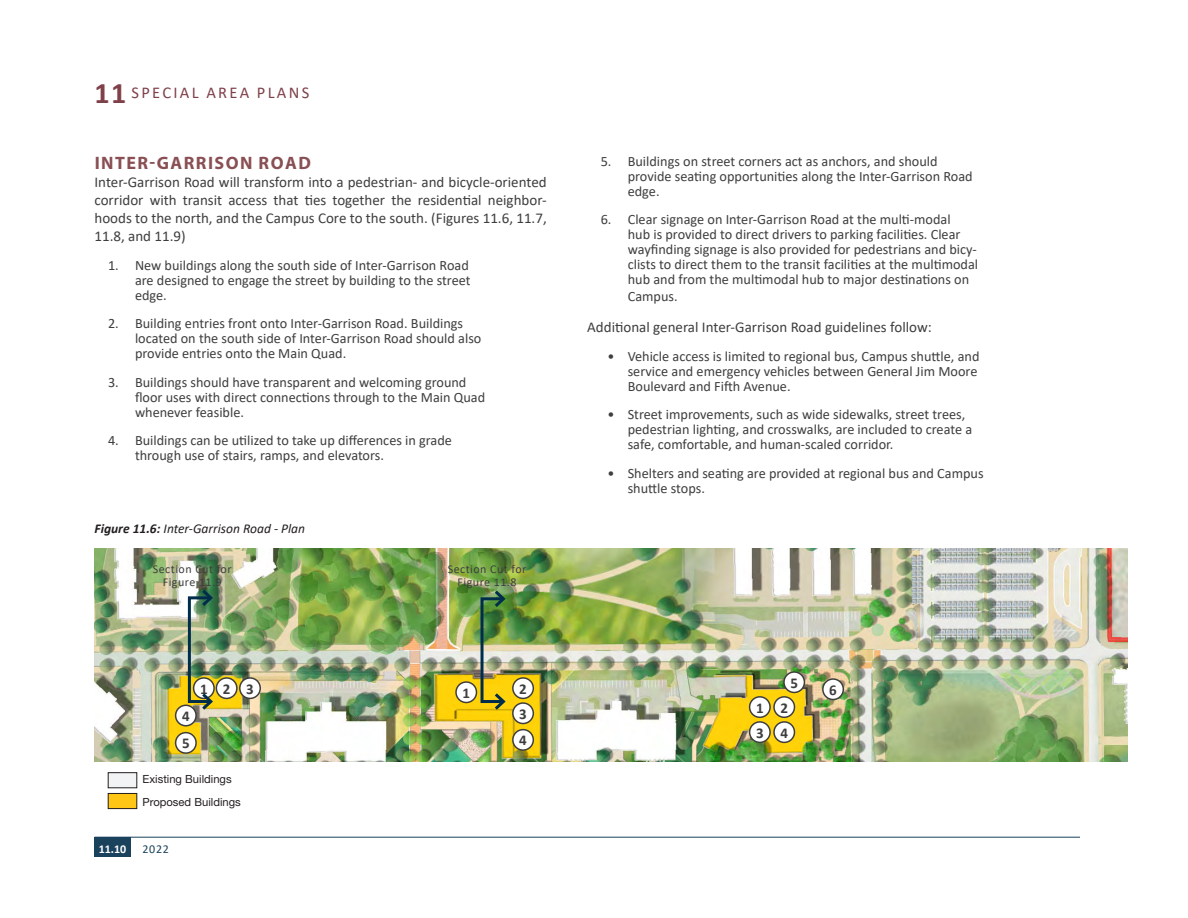
<style>
.page{position:relative;width:1188px;height:918px;background:#fff}
.page>*{position:absolute;margin:0;border:0;box-sizing:border-box;transform-origin:0 0}
.Heading_1{font:700 18px "Myriad Pro";letter-spacing:.08em;color:#894f54}
.t1{font:16.5px "Calibri";letter-spacing:.14em;color:#7f4049}
.body_text{font:15px/18px "Calibri";color:#3e3e3f;text-align:justify}
.body_text-2{font:700 15px "Calibri";color:#3e3e3f}
.t2{font:14.25px/15px "Calibri";color:#3e3e3f}
.t3{font:italic 13.5px "Calibri";color:#231f20}
.table_text{font:12px "Calibri";letter-spacing:.04em;color:#3e3e3f}
.t4{font:700 12px "Calibri";color:#fff}
.t5{font:12px "Calibri";color:#1a425d}
.table_text_TDM{font:11.25px "Helvetica Neue LT Std";color:#231f20}
.s1{font-weight:700;font-size:30px}
.s2{font-weight:700}
</style>
<div class="page">
<hr style="left:94px;top:837px;width:986px;height:1px;background:#1a425d">
<div style="left:94px;top:837px;width:37px;height:19px;background:#1a425d"></div>
<div style="left:108px;top:773px;width:29px;height:15px;background:#f2f3f4"></div>
<div style="left:108px;top:772px;width:29px;height:16px;border:1px solid #231f20"></div>
<div style="left:108px;top:793px;width:29px;height:16px;background:#ffc615"></div>
<div style="left:108px;top:793px;width:29px;height:16px;border:1px solid #231f20"></div>
<img style="left:94px;top:548px;width:1034px;height:214px">
<div style="left:774px;top:722px;width:20px;height:20px;background:#fff;border-radius:50%"></div>
<div style="left:773px;top:721px;width:22px;height:22px;border:2px solid #3e3e3f;border-radius:50%"></div>
<div style="left:513px;top:730px;width:20px;height:20px;background:#fff;border-radius:50%"></div>
<div style="left:512px;top:729px;width:22px;height:22px;border:2px solid #3e3e3f;border-radius:50%"></div>
<div style="left:176px;top:705px;width:20px;height:21px;background:#fff;border-radius:50%"></div>
<div style="left:175px;top:705px;width:22px;height:22px;border:2px solid #3e3e3f;border-radius:50%"></div>
<div style="left:750px;top:722px;width:20px;height:20px;background:#fff;border-radius:50%"></div>
<div style="left:749px;top:721px;width:22px;height:22px;border:2px solid #3e3e3f;border-radius:50%"></div>
<div style="left:513px;top:703px;width:20px;height:21px;background:#fff;border-radius:50%"></div>
<div style="left:512px;top:702px;width:22px;height:22px;border:2px solid #3e3e3f;border-radius:50%"></div>
<div style="left:240px;top:678px;width:20px;height:20px;background:#fff;border-radius:50%"></div>
<div style="left:239px;top:677px;width:22px;height:22px;border:2px solid #3e3e3f;border-radius:50%"></div>
<div style="left:774px;top:697px;width:20px;height:20px;background:#fff;border-radius:50%"></div>
<div style="left:773px;top:696px;width:22px;height:22px;border:2px solid #3e3e3f;border-radius:50%"></div>
<div style="left:513px;top:678px;width:20px;height:20px;background:#fff;border-radius:50%"></div>
<div style="left:512px;top:677px;width:22px;height:22px;border:2px solid #3e3e3f;border-radius:50%"></div>
<div style="left:216px;top:678px;width:21px;height:20px;background:#fff;border-radius:50%"></div>
<div style="left:216px;top:677px;width:22px;height:22px;border:2px solid #3e3e3f;border-radius:50%"></div>
<div style="left:750px;top:697px;width:20px;height:20px;background:#fff;border-radius:50%"></div>
<div style="left:749px;top:696px;width:22px;height:22px;border:2px solid #3e3e3f;border-radius:50%"></div>
<div style="left:456px;top:682px;width:20px;height:21px;background:#fff;border-radius:50%"></div>
<div style="left:455px;top:681px;width:22px;height:22px;border:2px solid #3e3e3f;border-radius:50%"></div>
<div style="left:194px;top:678px;width:20px;height:20px;background:#fff;border-radius:50%"></div>
<div style="left:193px;top:677px;width:22px;height:22px;border:2px solid #3e3e3f;border-radius:50%"></div>
<div style="left:784px;top:672px;width:20px;height:20px;background:#fff;border-radius:50%"></div>
<div style="left:783px;top:671px;width:22px;height:22px;border:2px solid #3e3e3f;border-radius:50%"></div>
<div style="left:176px;top:733px;width:20px;height:20px;background:#fff;border-radius:50%"></div>
<div style="left:175px;top:732px;width:22px;height:22px;border:2px solid #3e3e3f;border-radius:50%"></div>
<div style="left:823px;top:679px;width:20px;height:21px;background:#fff;border-radius:50%"></div>
<div style="left:822px;top:678px;width:22px;height:22px;border:2px solid #3e3e3f;border-radius:50%"></div>
<div style="left:481px;top:597px;width:24px;height:106px;border:3px solid #002d4b"></div>
<svg style="left:492px;top:587px;width:16px;height:23px"></svg>
<svg style="left:492px;top:690px;width:16px;height:23px"></svg>
<div style="left:188px;top:596px;width:24px;height:107px;border:3px solid #002d4b"></div>
<svg style="left:199px;top:587px;width:16px;height:22px"></svg>
<svg style="left:199px;top:690px;width:16px;height:23px"></svg>
<p class="t1" style="left:94px;top:81px;width:216px"><span class="s1">11</span> SPECIAL AREA PLANS</p>
<p class="Heading_1" style="left:95px;top:151px;width:218px">INTER-GARRISON ROAD</p>
<p class="body_text" style="left:94px;top:173px;width:454px">Inter-Garrison Road will transform into a pedestrian- and bicycle-oriented corridor with transit access that ties together the residential neighbor&shy;hoods to the north, and the Campus Core to the south. (Figures 11.6, 11.7, 11.8, and 11.9)</p>
<p class="t2" style="left:135px;top:257px;width:337px;text-indent:-27px">1. New buildings along the south side of Inter-Garrison Road are designed to engage the street by building to the street edge.</p>
<p class="t2" style="left:135px;top:316px;width:348px;text-indent:-27px">2. Building entries front onto Inter-Garrison Road. Buildings located on the south side of Inter-Garrison Road should also provide entries onto the Main Quad.</p>
<p class="t2" style="left:135px;top:374px;width:352px;text-indent:-27px">3. Buildings should have transparent and welcoming ground floor uses with direct connections through to the Main Quad whenever feasible.</p>
<p class="t2" style="left:135px;top:433px;width:319px;text-indent:-27px">4. Buildings can be utilized to take up differences in grade through use of stairs, ramps, and elevators.</p>
<p class="t3" style="left:94px;top:519px;width:212px"><span class="s2">Figure 11.6:</span> Inter-Garrison Road - Plan</p>
<p class="table_text" style="left:153px;top:561px;width:80px">Section Cut for</p>
<p class="table_text" style="left:163px;top:573px;width:60px">Figure 11.9</p>
<p class="table_text" style="left:448px;top:561px;width:80px">Section Cut for</p>
<p class="table_text" style="left:458px;top:573px;width:60px">Figure 11.8</p>
<p class="body_text-2" style="left:182px;top:706px;width:9px">4</p>
<p class="body_text-2" style="left:182px;top:733px;width:9px">5</p>
<p class="body_text-2" style="left:200px;top:678px;width:9px">1</p>
<p class="body_text-2" style="left:223px;top:678px;width:9px">2</p>
<p class="body_text-2" style="left:519px;top:678px;width:9px">2</p>
<p class="body_text-2" style="left:246px;top:678px;width:9px">3</p>
<p class="body_text-2" style="left:462px;top:682px;width:9px">1</p>
<p class="body_text-2" style="left:519px;top:703px;width:9px">3</p>
<p class="body_text-2" style="left:519px;top:730px;width:9px">4</p>
<p class="table_text_TDM" style="left:143px;top:773px;width:91px">Existing Buildings</p>
<p class="table_text_TDM" style="left:143px;top:795px;width:100px">Proposed Buildings</p>
<p class="t4" style="left:99px;top:841px;width:29px">11.10</p>
<p class="t5" style="left:143px;top:841px;width:28px">2022</p>
<p class="t2" style="left:628px;top:153px;width:346px;text-indent:-27px">5. Buildings on street corners act as anchors, and should provide seating opportunities along the Inter-Garrison Road edge.</p>
<p class="t2" style="left:628px;top:212px;width:352px;text-indent:-27px">6. Clear signage on Inter-Garrison Road at the multi-modal<br>hub is provided to direct drivers to parking facilities. Clear wayfinding signage is also provided for pedestrians and bicy&shy;clists to direct them to the transit facilities at the multimodal hub and from the multimodal hub to major destinations on</p>
<p class="t2" style="left:628px;top:288px;width:51px">Campus.</p>
<p class="body_text" style="left:587px;top:318px;width:346px">Additional general Inter-Garrison Road guidelines follow:</p>
<p class="t2" style="left:628px;top:348px;width:353px;text-indent:-20px">• Vehicle access is limited to regional bus, Campus shuttle, and service and emergency vehicles between General Jim Moore<br>Boulevard and Fifth Avenue.</p>
<p class="t2" style="left:628px;top:407px;width:346px;text-indent:-20px">• Street improvements, such as wide sidewalks, street trees, pedestrian lighting, and crosswalks, are included to create a safe, comfortable, and human-scaled corridor.</p>
<p class="t2" style="left:628px;top:465px;width:357px;text-indent:-20px">• Shelters and seating are provided at regional bus and Campus shuttle stops.</p>
<p class="body_text-2" style="left:756px;top:697px;width:9px">1</p>
<p class="body_text-2" style="left:756px;top:722px;width:9px">3</p>
<p class="body_text-2" style="left:790px;top:672px;width:9px">5</p>
<p class="body_text-2" style="left:780px;top:697px;width:9px">2</p>
<p class="body_text-2" style="left:780px;top:722px;width:9px">4</p>
<p class="body_text-2" style="left:829px;top:679px;width:9px">6</p>
</div>
